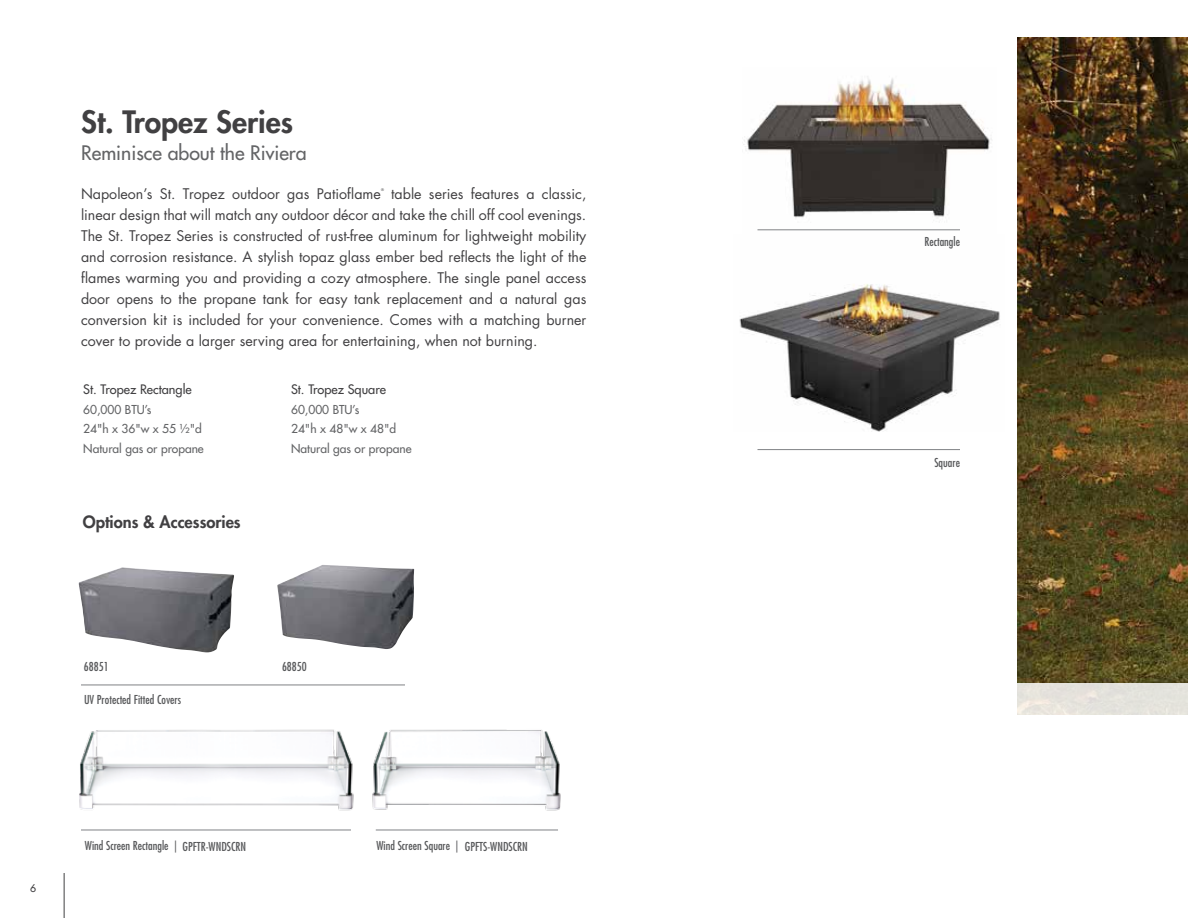
<style>
.page{position:relative;width:1188px;height:918px;background:#fff}
.page>*{position:absolute;margin:0;border:0;box-sizing:border-box;transform-origin:0 0}
.t1{font:800 30px "Futura Std";color:#414042}
.t2{font:500 19.5px "Futura Std";color:#636466}
.t3{font:800 16.5px "Futura Std";color:#414042}
.t4{font:14.25px/21px "Futura Std";color:#414042;text-align:justify}
.t5{font:500 12.75px "Futura Std";color:#414042}
.t6{font:condensed 12px "Futura Std";color:#58595b}
.t7{font:500 12px/19.5px "Futura Std";color:#636466}
.t8{font:500 10.5px "Futura Std";color:#414042}
.t9{font:3.6px "Futura Std";color:#414042}
.s1{font-weight:400}
</style>
<div class="page">
<hr style="left:64px;top:873px;width:1px;height:45px;background:#414042">
<img style="left:1018px;top:38px;width:170px;height:645px">
<img style="left:743px;top:76px;width:249px;height:155px">
<img style="left:739px;top:284px;width:261px;height:148px">
<hr style="left:758px;top:449px;width:202px;height:1px;background:#808285">
<hr style="left:758px;top:229px;width:202px;height:1px;background:#808285">
<div style="left:1017px;top:683px;width:171px;height:32px;background:#e5e3dc"></div>
<hr style="left:81px;top:830px;width:270px;height:1px;background:#808285">
<img style="left:79px;top:730px;width:200px;height:80px">
<hr style="left:376px;top:830px;width:182px;height:1px;background:#808285">
<img style="left:279px;top:729px;width:282px;height:82px">
<hr style="left:81px;top:685px;width:324px;height:1px;background:#808285">
<img style="left:277px;top:565px;width:137px;height:84px">
<img style="left:79px;top:567px;width:155px;height:85px">
<h1 class="t1" style="left:81px;top:103px;width:213px">St. Tropez Series</h1>
<h2 class="t2" style="left:81px;top:140px;width:227px">Reminisce about the Riviera</h2>
<p class="t4" style="left:81px;top:184px;width:507px;text-indent:310px">table series features a classic, linear design that will match any outdoor décor and take the chill off cool evenings.<br>The St. Tropez Series is constructed of rust-free aluminum for lightweight mobility and corrosion resistance. A stylish topaz glass ember bed reflects the light of the flames warming you and providing a cozy atmosphere. The single panel access door opens to the propane tank for easy tank replacement and a natural gas conversion kit is included for your convenience. Comes with a matching burner cover to provide a larger serving area for entertaining, when not burning.</p>
<p class="t4" style="left:81px;top:184px;width:302px">Napoleon’s St. Tropez outdoor gas Patioflame</p>
<p class="t9" style="left:381px;top:188px;width:4px">®</p>
<p class="t5" style="left:83px;top:382px;width:110px">St. Tropez Rectangle</p>
<p class="t7" style="left:83px;top:400px;width:122px">60,000 BTU’s<br>24"h x 36"w x 55 ½<span class="s1">"</span>d<br>Natural gas or propane</p>
<p class="t3" style="left:83px;top:512px;width:159px">Options &amp; Accessories</p>
<p class="t5" style="left:291px;top:382px;width:96px">St. Tropez Square</p>
<p class="t7" style="left:291px;top:400px;width:122px">60,000 BTU’s<br>24<span class="s1">"</span>h x 48<span class="s1">"</span>w x 48<span class="s1">"</span>d<br>Natural gas or propane</p>
<p class="t6" style="left:84px;top:660px;width:26px">68851</p>
<p class="t6" style="left:282px;top:660px;width:26px">68850</p>
<p class="t6" style="left:84px;top:692px;width:99px">UV Protected Fitted Covers</p>
<p class="t8" style="left:30px;top:881px;width:8px">6</p>
<p class="t6" style="left:85px;top:839px;width:94px">Wind Screen Rectangle |</p>
<p class="t6" style="left:377px;top:839px;width:84px">Wind Screen Square |</p>
<p class="t6" style="left:183px;top:840px;width:65px">GPFTR-WNDSCRN</p>
<p class="t6" style="left:465px;top:840px;width:64px">GPFTS-WNDSCRN</p>
<p class="t6" style="left:924px;top:235px;width:37px">Rectangle</p>
<p class="t6" style="left:934px;top:455px;width:27px">Square</p>
</div>
